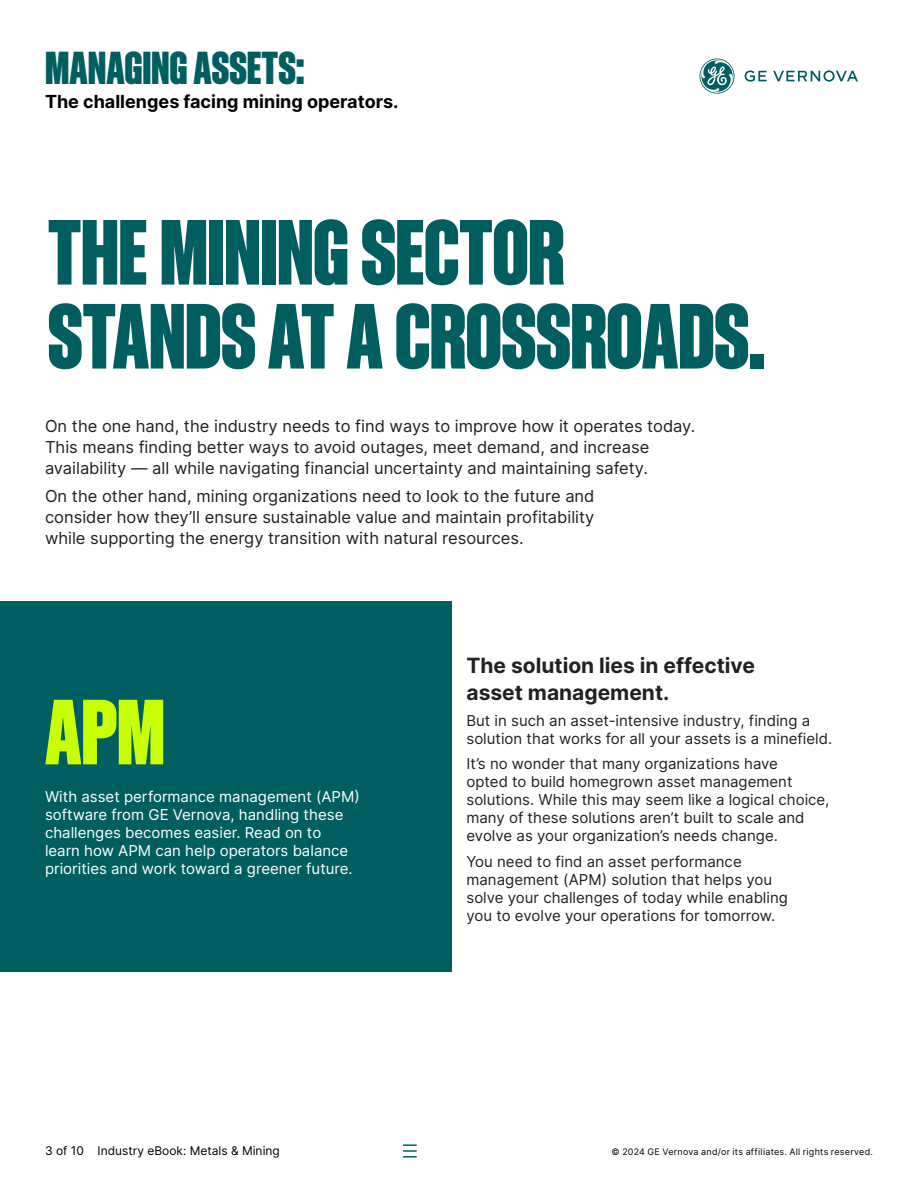
<style>
.page{position:relative;width:918px;height:1188px;background:#fff}
.page>*{position:absolute;margin:0;border:0;box-sizing:border-box;transform-origin:0 0}
.t1{font:800 90px/84px "Sons Condensed";letter-spacing:-.01em;color:#005e60}
.t2{font:800 90px "Sons Condensed";color:#c8ff08}
.t3{font:800 45px "Sons Condensed";color:#005e60}
.t4{font:700 21px/27px "Inter";color:#212121}
.t5{font:700 18px "Inter";color:#000}
.t6{font:16.5px/21px "Inter";color:#212121}
.t7{font:15px/18px "Inter";color:#212121}
.t8{font:15px/18px "Inter";color:#fff}
.t9{font:12px "Inter";color:#000}
.t10{font:9px "Inter";letter-spacing:.03em;color:#000}
</style>
<div class="page">
<div style="left:0;top:602px;width:452px;height:370px;background:#005e60"></div>
<svg style="left:404px;top:1144px;width:12px;height:14px"></svg>
<svg style="left:700px;top:59px;width:158px;height:35px"></svg>
<h2 class="t3" style="left:45px;top:43px;width:261px">MANAGING ASSETS:</h2>
<p class="t5" style="left:45px;top:88px;width:355px">The challenges facing mining operators.</p>
<h1 class="t1" style="left:48px;top:210px;width:720px">THE MINING SECTOR<br>STANDS AT A CROSSROADS.</h1>
<p class="t6" style="left:45px;top:415px;width:652px">On the one hand, the industry needs to find ways to improve how it operates today.<br>This means finding better ways to avoid outages, meet demand, and increase availability — all while navigating financial uncertainty and maintaining safety.</p>
<p class="t6" style="left:45px;top:486px;width:551px;text-align:justify">On the other hand, mining organizations need to look to the future and consider how they’ll ensure sustainable value and maintain profitability while supporting the energy transition with natural resources.</p>
<h1 class="t2" style="left:45px;top:683px;width:122px">APM</h1>
<p class="t8" style="left:45px;top:787px;width:316px">With asset performance management (APM) software from GE Vernova, handling these challenges becomes easier. Read on to learn how APM can help operators balance priorities and work toward a greener future.</p>
<h3 class="t4" style="left:466px;top:652px;width:290px">The solution lies in effective asset management.</h3>
<p class="t7" style="left:466px;top:711px;width:367px">But in such an asset-intensive industry, finding a solution that works for all your assets is a minefield.</p>
<p class="t7" style="left:466px;top:755px;width:365px">It’s no wonder that many organizations have<br>opted to build homegrown asset management solutions. While this may seem like a logical choice, many of these solutions aren’t built to scale and evolve as your organization’s needs change.</p>
<p class="t7" style="left:466px;top:852px;width:323px">You need to find an asset performance management (APM) solution that helps you solve your challenges of today while enabling you to evolve your operations for tomorrow.</p>
<p class="t9" style="left:45px;top:1142px;width:236px">3 of 10 Industry eBook: Metals &amp; Mining</p>
<p class="t10" style="left:612px;top:1146px;width:263px">© 2024 GE Vernova and/or its affiliates. All rights reserved.</p>
</div>
